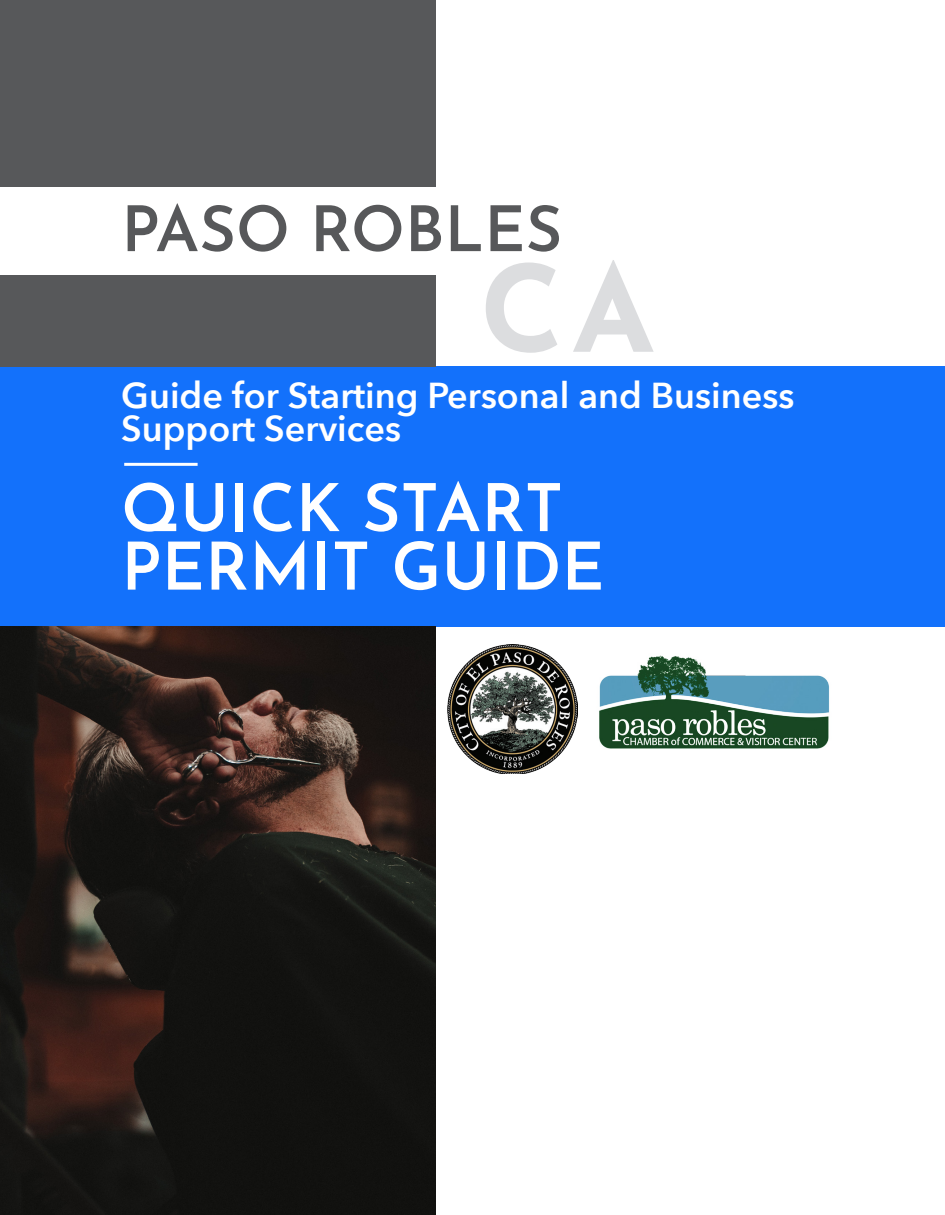
<style>
.page{position:relative;width:945px;height:1215px;background:#fff}
.page>*{position:absolute;margin:0;border:0;box-sizing:border-box;transform-origin:0 0}
.t1{font:700 120px "Josefin Sans";color:#dcdddf}
.t2{font:600 66px "Josefin Sans";color:#fff}
.Numbers{font:600 63px "Josefin Sans";color:#57585a}
.t3{font:600 36px/33px "Avenir Next";color:#fff}
</style>
<div class="page">
<div style="left:0;top:367px;width:945px;height:260px;background:#1371fb"></div>
<hr style="left:124px;top:463px;width:74px;height:3px;background:#fff">
<div style="left:0;top:275px;width:436px;height:92px;background:#57585a"></div>
<div style="left:0;top:0;width:436px;height:187px;background:#57585a"></div>
<img style="left:448px;top:644px;width:130px;height:130px">
<img style="left:599px;top:655px;width:230px;height:94px">
<img style="left:0;top:627px;width:436px;height:588px">
<p class="Numbers" style="left:121px;top:175px;width:443px">PASO ROBLES</p>
<p class="t1" style="left:480px;top:203px;width:177px">CA</p>
<p class="t3" style="left:121px;top:378px;width:675px">Guide for Starting Personal and Business<br>Support Services</p>
<p class="t2" style="left:121px;top:452px;width:443px">QUICK START</p>
<p class="t2" style="left:121px;top:510px;width:485px">PERMIT GUIDE</p>
</div>
